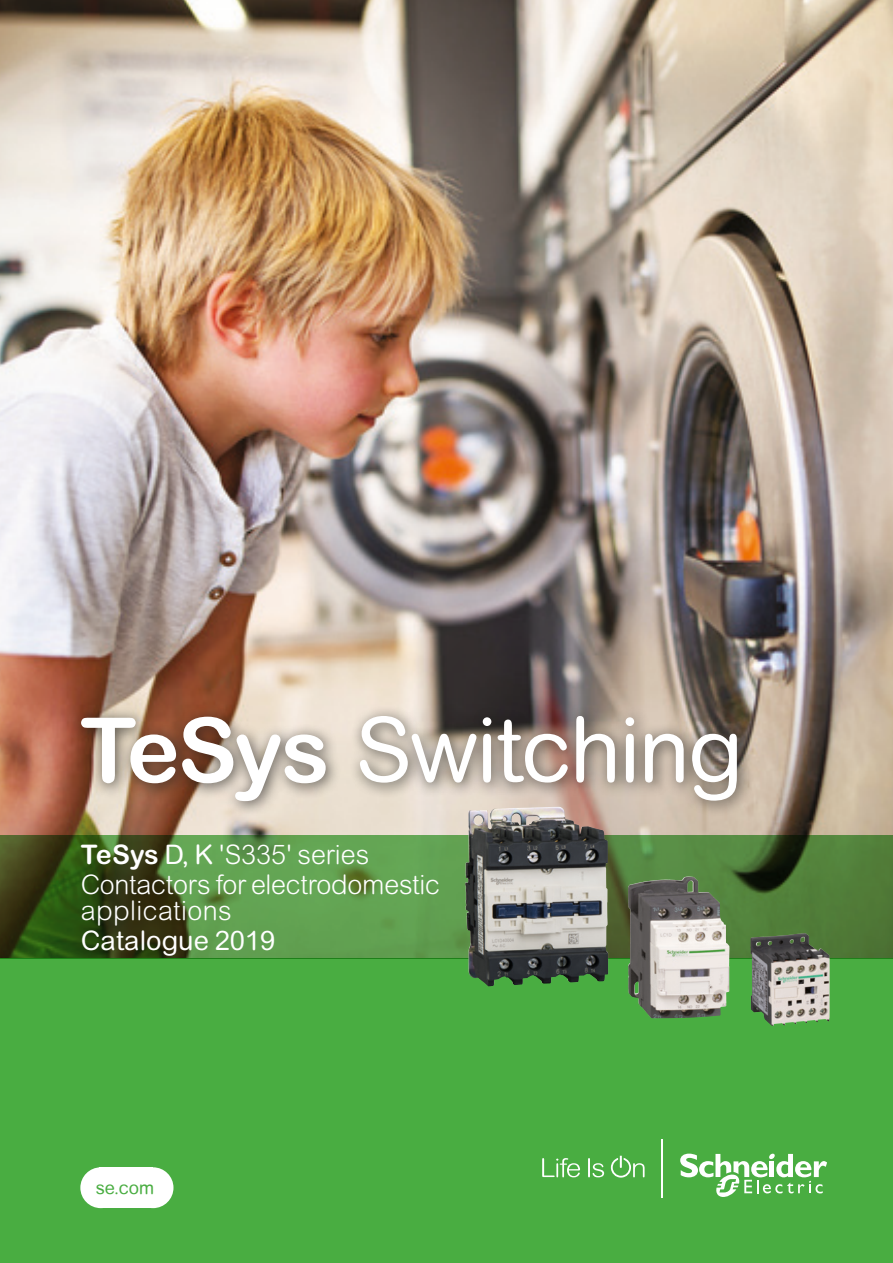
<style>
.page{position:relative;width:893px;height:1263px;background:#fff}
.page>*{position:absolute;margin:0;border:0;box-sizing:border-box;transform-origin:0 0}
.t1{font:90px "Arial Rounded MT Pro";letter-spacing:-.02em;color:#fff}
.t2{font:300 27px/30px "Arial Rounded MT Pro";letter-spacing:-.01em;color:#fff}
.t3{font:27px "Arial Rounded MT Pro";color:#fff}
.t4{font:300 27px "Arial Rounded MT Pro";letter-spacing:.015em;color:#fff}
.t5{font:18px "Arial Rounded MT";color:#49ad41}
.s1{font-weight:700}
.s2{font-weight:400}
</style>
<div class="page">
<img style="left:0;top:0;width:893px;height:836px">
<div style="left:0;top:959px;width:893px;height:304px;background:#49ad41"></div>
<svg style="left:0;top:836px;width:893px;height:123px;background:#557d40"></svg>
<svg style="left:542px;top:1158px;width:38px;height:19px"></svg>
<svg style="left:588px;top:1158px;width:16px;height:19px"></svg>
<svg style="left:611px;top:1156px;width:34px;height:21px"></svg>
<svg style="left:680px;top:1153px;width:147px;height:44px"></svg>
<hr style="left:662px;top:1139px;width:1px;height:58px;background:#fff">
<img style="left:750px;top:933px;width:78px;height:93px">
<img style="left:628px;top:876px;width:61px;height:33px">
<img style="left:465px;top:817px;width:119px;height:169px">
<div style="left:70px;top:704px;width:683px;height:113px;background:#1d1d1b;opacity:.75"></div>
<div style="left:80px;top:1167px;width:41px;height:41px;background:#fff;border-radius:50%"></div>
<div style="left:100px;top:1167px;width:53px;height:41px;background:#fff"></div>
<div style="left:133px;top:1167px;width:40px;height:41px;background:#fff;border-radius:50%"></div>
<h1 class="t1" style="left:80px;top:697px;width:665px"><span class="s1">TeSys</span> Switching</h1>
<p class="t2" style="left:81px;top:841px;width:361px"><span class="s1">TeSys</span> <span class="s2">D, K</span> 'S335' series<br>Contactors for electrodomestic</p>
<p class="t4" style="left:81px;top:895px;width:152px">applications</p>
<p class="t3" style="left:81px;top:924px;width:196px">Catalogue 2019</p>
<p class="t5" style="left:96px;top:1175px;width:60px">se.com</p>
</div>
